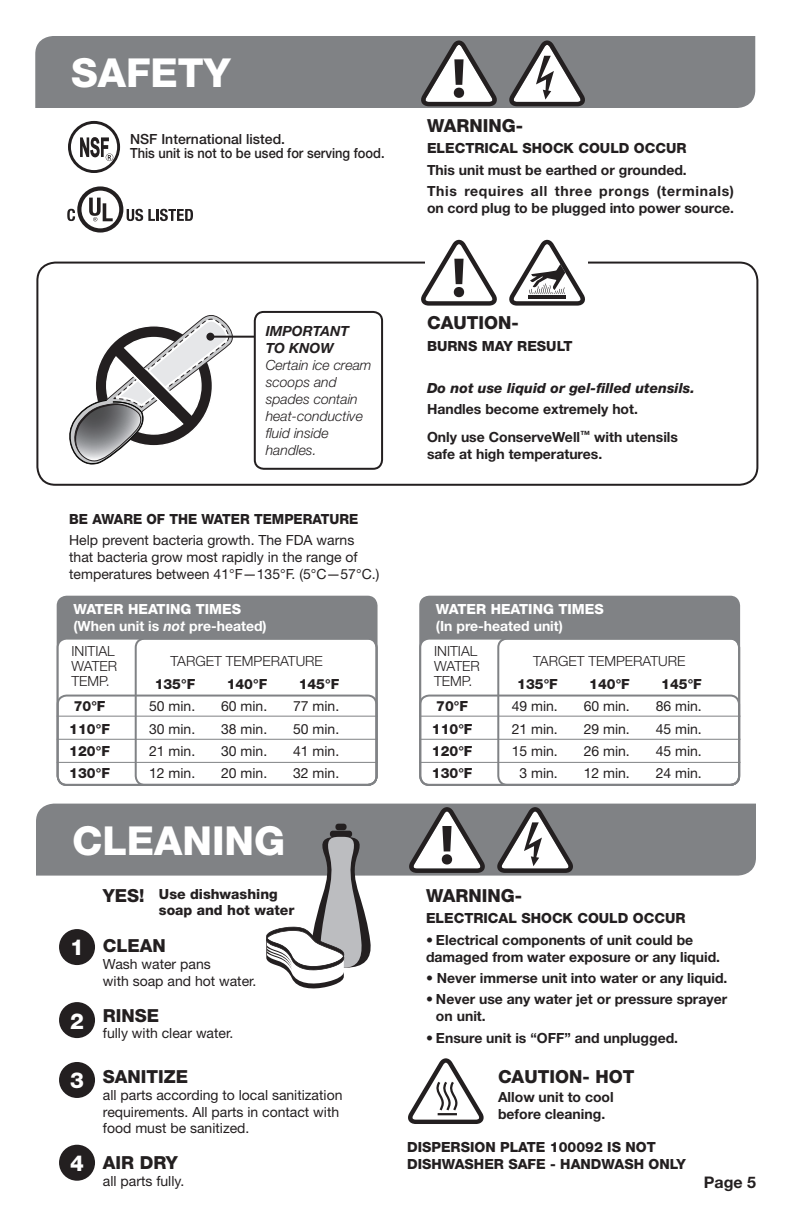
<style>
.page{position:relative;width:792px;height:1224px;background:#fff}
.page>*{position:absolute;margin:0;border:0;box-sizing:border-box;transform-origin:0 0}
.t1{font:800 40px "Helvetica Neue";color:#fff}
.t2{font:800 22px "Helvetica Neue";color:#fff}
.t3{font:800 18px "Helvetica Neue";color:#231f20}
.t4{font:700 16px "Helvetica Neue";color:#231f20}
.t5{font:14px/16.8px "Helvetica Neue";color:#231f20}
.t6{font:700 14px/17px "Helvetica Neue";color:#231f20}
.t7{font:800 14px/16px "Helvetica Neue";color:#231f20}
.t8{font:italic 300 14px/17px "Helvetica Neue";color:#231f20}
.t9{font:700 14px/21.4px "Helvetica Neue";letter-spacing:.03em;color:#231f20}
.t10{font:300 14px/15px "Helvetica Neue";color:#231f20}
.t11{font:700 14px/16.4px "Helvetica Neue";color:#fff}
.t12{font:500 14px/14.4px "Helvetica Neue";color:#231f20}
.t13{font:italic 800 14px "Helvetica Neue";color:#231f20}
.t14{font:800 14px "Helvetica Neue";color:#231f20;scale:.96 1}
.t15{font:800 14px "Helvetica Neue";color:#fff}
.t16{font:italic 700 14px/17px "Helvetica Neue";color:#231f20}
.s1{font-weight:800}
.s2{font-style:italic}
</style>
<div class="page">
<svg style="left:69px;top:315px;width:164px;height:150px"></svg>
<div style="left:36px;top:804px;width:720px;height:72px;background:#808285"></div>
<div style="left:35px;top:36px;width:720px;height:72px;background:#808285"></div>
<svg style="left:408px;top:1058px;width:76px;height:66px"></svg>
<div style="left:330px;top:831px;width:22px;height:6px;background:#231f20;border-radius:3px"></div>
<div style="left:335px;top:824px;width:12px;height:6px;background:#231f20;border-radius:3px"></div>
<svg style="left:265px;top:837px;width:107px;height:152px"></svg>
<div style="left:59px;top:929px;width:36px;height:36px;background:#231f20;border-radius:50%"></div>
<div style="left:59px;top:1002px;width:36px;height:36px;background:#231f20;border-radius:50%"></div>
<div style="left:59px;top:1062px;width:36px;height:36px;background:#231f20;border-radius:50%"></div>
<div style="left:59px;top:1145px;width:36px;height:36px;background:#231f20;border-radius:50%"></div>
<svg style="left:67px;top:209px;width:8px;height:12px"></svg>
<svg style="left:127px;top:209px;width:66px;height:12px"></svg>
<svg style="left:89px;top:198px;width:24px;height:23px"></svg>
<div style="left:77px;top:186px;width:46px;height:47px;border:4px solid #231f20;border-radius:50%"></div>
<svg style="left:68px;top:121px;width:52px;height:52px"></svg>
<svg style="left:421px;top:41px;width:76px;height:65px"></svg>
<svg style="left:509px;top:41px;width:76px;height:65px"></svg>
<svg style="left:409px;top:807px;width:76px;height:66px"></svg>
<svg style="left:497px;top:807px;width:76px;height:66px"></svg>
<div style="left:58px;top:597px;width:319px;height:188px;background:#808285;border-radius:9px"></div>
<div style="left:58px;top:639px;width:319px;height:146px;background:#fff;border-radius:9px"></div>
<div style="left:57px;top:695px;width:321px;height:91px;border:2px solid #808285;border-radius:9px"></div>
<hr style="left:57px;top:716px;width:321px;height:1px;background:#808285">
<hr style="left:57px;top:739px;width:321px;height:1px;background:#808285">
<hr style="left:57px;top:762px;width:321px;height:1px;background:#808285">
<hr style="left:87px;top:785px;width:272px;height:1px;background:#808285">
<div style="left:135px;top:638px;width:243px;height:148px;border:2px solid #808285;border-radius:9px"></div>
<div style="left:420px;top:597px;width:319px;height:188px;background:#808285;border-radius:9px"></div>
<div style="left:420px;top:639px;width:319px;height:146px;background:#fff;border-radius:9px"></div>
<div style="left:419px;top:695px;width:321px;height:91px;border:2px solid #808285;border-radius:9px"></div>
<hr style="left:419px;top:716px;width:322px;height:1px;background:#808285">
<hr style="left:419px;top:739px;width:322px;height:1px;background:#808285">
<hr style="left:419px;top:762px;width:322px;height:1px;background:#808285">
<hr style="left:449px;top:785px;width:273px;height:1px;background:#808285">
<div style="left:497px;top:638px;width:243px;height:148px;border:2px solid #808285;border-radius:9px"></div>
<hr style="left:210px;top:336px;width:97px;height:2px;background:#231f20">
<div style="left:206px;top:333px;width:8px;height:8px;background:#231f20;border-radius:50%"></div>
<div style="left:255px;top:312px;width:127px;height:157px;background:#fff;border-radius:9px"></div>
<div style="left:254px;top:311px;width:129px;height:159px;border:2px solid #231f20;border-radius:9px"></div>
<div style="left:36px;top:262px;width:722px;height:224px;border:2px solid #231f20;border-radius:18px"></div>
<div style="left:425px;top:247px;width:163px;height:36px;background:#fff"></div>
<svg style="left:421px;top:240px;width:76px;height:66px"></svg>
<svg style="left:509px;top:240px;width:76px;height:66px"></svg>
<h1 class="t1" style="left:71px;top:49px;width:161px">SAFETY</h1>
<p class="t12" style="left:130px;top:131px;width:256px">NSF International listed.<br>This unit is not to be used for serving food.</p>
<p class="t3" style="left:427px;top:115px;width:98px">WARNING-</p>
<p class="t7" style="left:427px;top:140px;width:261px">ELECTRICAL SHOCK COULD OCCUR</p>
<p class="t9" style="left:427px;top:159px;width:309px">This unit must be earthed or grounded.<br>This requires all three prongs (terminals)</p>
<p class="t6" style="left:427px;top:199px;width:308px">on cord plug to be plugged into power source.</p>
<p class="t16" style="left:266px;top:322px;width:85px">IMPORTANT<br>TO KNOW</p>
<p class="t8" style="left:266px;top:356px;width:107px">Certain ice cream scoops and spades contain heat-conductive fluid inside handles.</p>
<p class="t14" style="left:69px;top:511px;width:303px">BE AWARE OF THE WATER TEMPERATURE</p>
<p class="t5" style="left:69px;top:532px;width:312px">Help prevent bacteria growth. The FDA warns that bacteria grow most rapidly in the range of temperatures between 41°F—135°F. (5°C—57°C.)</p>
<p class="t11" style="left:73px;top:601px;width:195px"><span class="s1">WATER HEATING TIMES </span>(When unit is <span class="s2">not</span> pre-heated)</p>
<p class="t10" style="left:72px;top:644px;width:47px">INITIAL<br>WATER<br>TEMP.</p>
<p class="t10" style="left:170px;top:654px;width:154px">TARGET TEMPERATURE</p>
<p class="t7" style="left:155px;top:676px;width:42px">135°F</p>
<p class="t7" style="left:227px;top:676px;width:42px">140°F</p>
<p class="t7" style="left:299px;top:676px;width:42px">145°F</p>
<p class="t7" style="left:74px;top:698px;width:33px">70°F</p>
<p class="t5" style="left:149px;top:698px;width:48px">50 min.</p>
<p class="t5" style="left:221px;top:698px;width:48px">60 min.</p>
<p class="t5" style="left:293px;top:698px;width:48px">77 min.</p>
<p class="t7" style="left:69px;top:721px;width:42px">110°F</p>
<p class="t5" style="left:149px;top:720px;width:48px">30 min.</p>
<p class="t5" style="left:221px;top:720px;width:48px">38 min.</p>
<p class="t5" style="left:293px;top:720px;width:48px">50 min.</p>
<p class="t7" style="left:69px;top:743px;width:42px">120°F</p>
<p class="t5" style="left:149px;top:742px;width:48px">21 min.</p>
<p class="t5" style="left:221px;top:742px;width:48px">30 min.</p>
<p class="t5" style="left:293px;top:742px;width:48px">41 min.</p>
<p class="t7" style="left:69px;top:765px;width:42px">130°F</p>
<p class="t5" style="left:149px;top:765px;width:48px">12 min.</p>
<p class="t5" style="left:221px;top:765px;width:48px">20 min.</p>
<p class="t5" style="left:293px;top:765px;width:48px">32 min.</p>
<h1 class="t1" style="left:72px;top:817px;width:215px">CLEANING</h1>
<h2 class="t2" style="left:70px;top:935px;width:15px">1</h2>
<p class="t3" style="left:103px;top:885px;width:43px">YES!</p>
<p class="t3" style="left:103px;top:935px;width:65px">CLEAN</p>
<p class="t5" style="left:103px;top:956px;width:155px">Wash water pans<br>with soap and hot water.</p>
<p class="t7" style="left:159px;top:886px;width:137px">Use dishwashing soap and hot water</p>
<h2 class="t2" style="left:70px;top:1008px;width:15px">2</h2>
<p class="t3" style="left:103px;top:1004px;width:58px">RINSE</p>
<p class="t5" style="left:103px;top:1025px;width:132px">fully with clear water.</p>
<h2 class="t2" style="left:70px;top:1067px;width:15px">3</h2>
<p class="t3" style="left:103px;top:1066px;width:87px">SANITIZE</p>
<p class="t5" style="left:103px;top:1086px;width:241px">all parts according to local sanitization requirements. All parts in contact with food must be sanitized.</p>
<h2 class="t2" style="left:70px;top:1150px;width:15px">4</h2>
<p class="t3" style="left:103px;top:1152px;width:77px">AIR DRY</p>
<p class="t5" style="left:103px;top:1173px;width:83px">all parts fully.</p>
<p class="t3" style="left:427px;top:312px;width:93px">CAUTION-</p>
<p class="t7" style="left:427px;top:338px;width:147px">BURNS MAY RESULT</p>
<p class="t13" style="left:427px;top:380px;width:269px">Do not use liquid or gel-filled utensils.</p>
<p class="t6" style="left:427px;top:395px;width:253px;line-height:27.6px">Handles become extremely hot.<br>Only use ConserveWell<sup>™</sup> with utensils</p>
<p class="t6" style="left:427px;top:445px;width:177px">safe at high temperatures.</p>
<p class="t15" style="left:436px;top:601px;width:169px">WATER HEATING TIMES</p>
<p class="t11" style="left:436px;top:617px;width:129px">(In pre-heated unit)</p>
<p class="t10" style="left:434px;top:644px;width:47px">INITIAL<br>WATER<br>TEMP.</p>
<p class="t10" style="left:533px;top:654px;width:154px">TARGET TEMPERATURE</p>
<p class="t7" style="left:517px;top:676px;width:42px">135°F</p>
<p class="t7" style="left:589px;top:676px;width:42px">140°F</p>
<p class="t7" style="left:661px;top:676px;width:42px">145°F</p>
<p class="t7" style="left:436px;top:698px;width:33px">70°F</p>
<p class="t5" style="left:512px;top:698px;width:48px">49 min.</p>
<p class="t5" style="left:584px;top:698px;width:48px">60 min.</p>
<p class="t5" style="left:656px;top:698px;width:48px">86 min.</p>
<p class="t7" style="left:432px;top:721px;width:42px">110°F</p>
<p class="t5" style="left:512px;top:720px;width:48px">21 min.</p>
<p class="t5" style="left:584px;top:720px;width:48px">29 min.</p>
<p class="t5" style="left:656px;top:720px;width:48px">45 min.</p>
<p class="t7" style="left:432px;top:743px;width:42px">120°F</p>
<p class="t5" style="left:512px;top:742px;width:48px">15 min.</p>
<p class="t5" style="left:584px;top:742px;width:48px">26 min.</p>
<p class="t5" style="left:656px;top:742px;width:48px">45 min.</p>
<p class="t7" style="left:432px;top:765px;width:42px">130°F</p>
<p class="t5" style="left:519px;top:765px;width:40px">3 min.</p>
<p class="t5" style="left:584px;top:765px;width:48px">12 min.</p>
<p class="t5" style="left:656px;top:765px;width:48px">24 min.</p>
<p class="t3" style="left:426px;top:885px;width:98px">WARNING-</p>
<p class="t7" style="left:426px;top:910px;width:261px">ELECTRICAL SHOCK COULD OCCUR</p>
<p class="t6" style="left:426px;top:931px;width:296px">• Electrical components of unit could be damaged from water exposure or any liquid.</p>
<p class="t6" style="left:426px;top:969px;width:303px">• Never immerse unit into water or any liquid.</p>
<p class="t6" style="left:436px;top:991px;width:293px;text-indent:-10px">• Never use any water jet or pressure sprayer on unit.</p>
<p class="t6" style="left:426px;top:1029px;width:254px">• Ensure unit is “OFF” and unplugged.</p>
<p class="t3" style="left:498px;top:1066px;width:138px">CAUTION- HOT</p>
<p class="t6" style="left:498px;top:1088px;width:117px">Allow unit to cool before cleaning.</p>
<p class="t7" style="left:407px;top:1138px;width:280px;line-height:17px">DISPERSION PLATE 100092 IS NOT<br>DISHWASHER SAFE - HANDWASH ONLY</p>
<p class="t4" style="left:704px;top:1172px;width:54px">Page 5</p>
</div>
